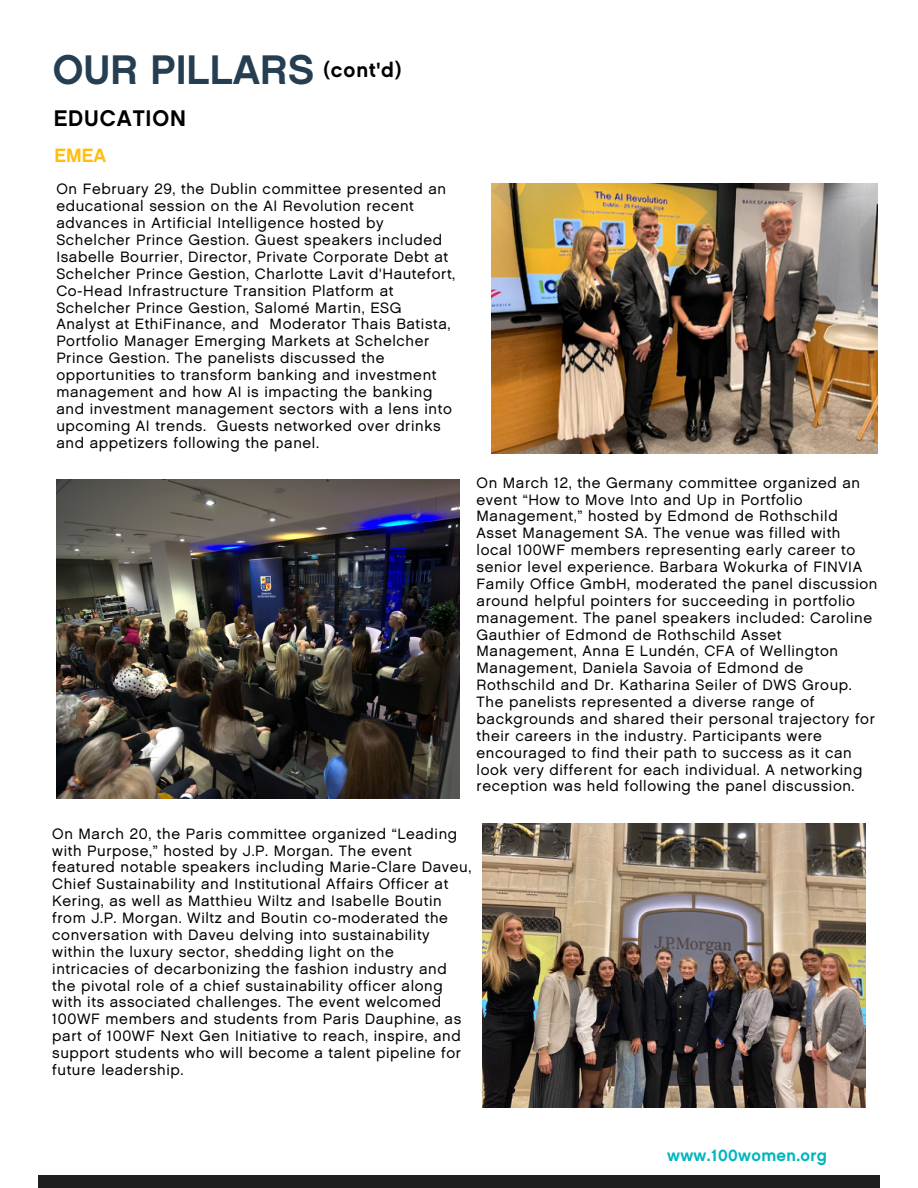
<style>
.page{position:relative;width:918px;height:1188px;background:#fff}
.page>*{position:absolute;margin:0;border:0;box-sizing:border-box;transform-origin:0 0}
.t1{font:41.25px "Chalet New York Nineteen Sixty";color:#263e51}
.t2{font:22.5px "Chalet New York Nineteen Sixty";letter-spacing:.04em;color:#000}
.t3{font:19.2px "Chalet New York Nineteen Sixty";color:#ffbe10}
.t4{font:16.5px "Chalet New York Nineteen Sixty";letter-spacing:.02em;color:#00b6bd}
.t5{font:15px/16.8px "Chalet London Nineteen Sixty";letter-spacing:.04em;color:#000}
</style>
<div class="page">
<div style="left:38px;top:1175px;width:842px;height:13px;background:#201f20"></div>
<img style="left:482px;top:824px;width:384px;height:284px">
<img style="left:492px;top:183px;width:386px;height:271px">
<img style="left:56px;top:480px;width:404px;height:318px">
<h1 class="t1" style="left:53px;top:53px;width:350px">OUR PILLARS <sup>(cont'd)</sup></h1>
<h2 class="t2" style="left:54px;top:109px;width:134px">EDUCATION</h2>
<p class="t3" style="left:55px;top:148px;width:53px">EMEA</p>
<p class="t5" style="left:56px;top:182px;width:400px">On February 29, the Dublin committee presented an educational session on the AI Revolution recent advances in Artificial Intelligence hosted by Schelcher Prince Gestion. Guest speakers included Isabelle Bourrier, Director, Private Corporate Debt at Schelcher Prince Gestion, Charlotte Lavit d'Hautefort, Co-Head Infrastructure Transition Platform at Schelcher Prince Gestion, Salomé Martin, ESG Analyst at EthiFinance, and Moderator Thais Batista, Portfolio Manager Emerging Markets at Schelcher Prince Gestion. The panelists discussed the opportunities to transform banking and investment management and how AI is impacting the banking and investment management sectors with a lens into upcoming AI trends. Guests networked over drinks and appetizers following the panel.</p>
<p class="t5" style="left:477px;top:475px;width:402px">On March 12, the Germany committee organized an event “How to Move Into and Up in Portfolio Management,” hosted by Edmond de Rothschild Asset Management SA. The venue was filled with local 100WF members representing early career to senior level experience. Barbara Wokurka of FINVIA Family Office GmbH, moderated the panel discussion around helpful pointers for succeeding in portfolio management. The panel speakers included: Caroline Gauthier of Edmond de Rothschild Asset Management, Anna E Lundén, CFA of Wellington Management, Daniela Savoia of Edmond de Rothschild and Dr. Katharina Seiler of DWS Group.<br>The panelists represented a diverse range of backgrounds and shared their personal trajectory for their careers in the industry. Participants were encouraged to find their path to success as it can look very different for each individual. A networking reception was held following the panel discussion.</p>
<p class="t5" style="left:52px;top:826px;width:421px">On March 20, the Paris committee organized “Leading with Purpose,” hosted by J.P. Morgan. The event featured notable speakers including Marie-Clare Daveu, Chief Sustainability and Institutional Affairs Officer at Kering, as well as Matthieu Wiltz and Isabelle Boutin from J.P. Morgan. Wiltz and Boutin co-moderated the conversation with Daveu delving into sustainability within the luxury sector, shedding light on the intricacies of decarbonizing the fashion industry and the pivotal role of a chief sustainability officer along with its associated challenges. The event welcomed 100WF members and students from Paris Dauphine, as part of 100WF Next Gen Initiative to reach, inspire, and support students who will become a talent pipeline for future leadership.</p>
<p class="t4" style="left:667px;top:1149px;width:161px">www.100women.org</p>
</div>
